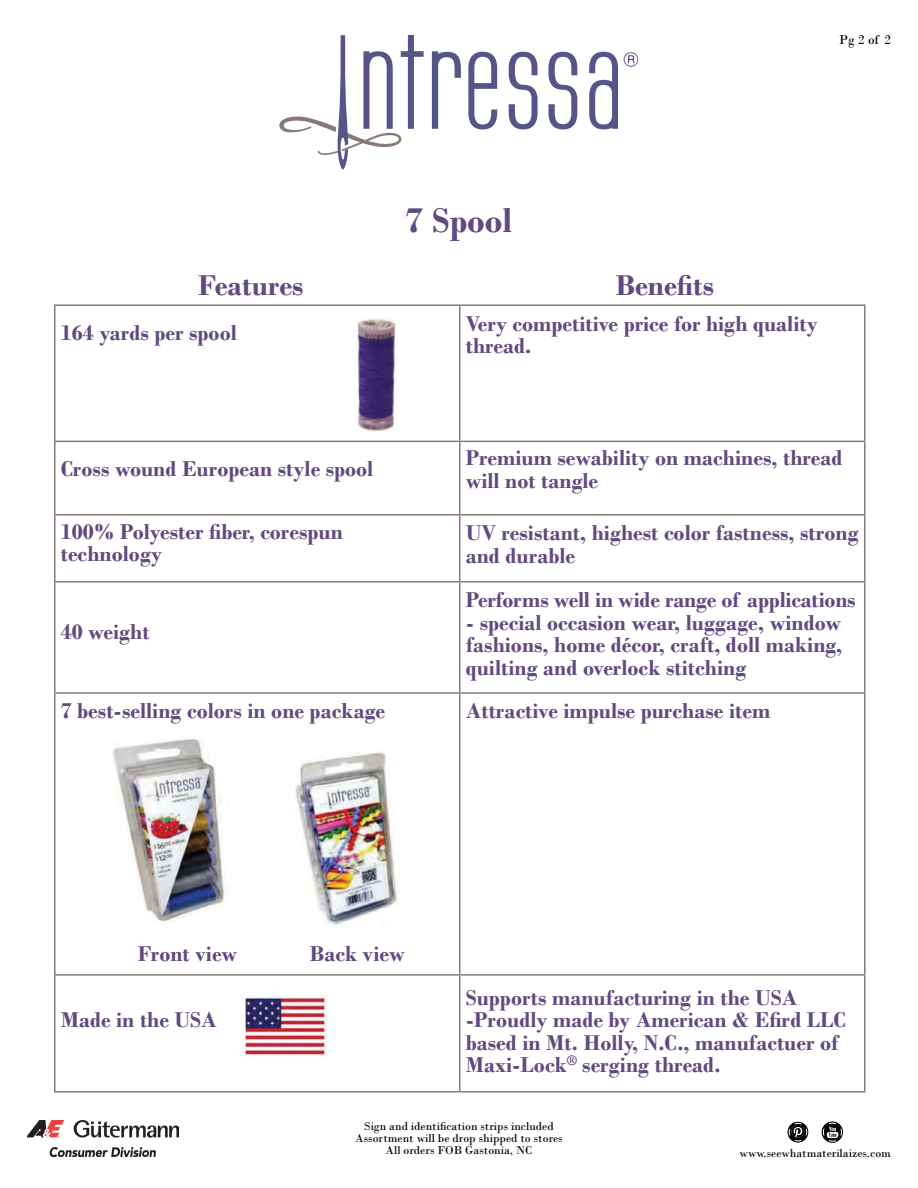
<style>
.page{position:relative;width:918px;height:1188px;background:#fff}
.page>*{position:absolute;margin:0;border:0;box-sizing:border-box;transform-origin:0 0}
.t1{font:700 36px "Bodoni";color:#614a7f}
.t2{font:700 30px "Bodoni";color:#614a7f}
.t3{font:700 22.5px/22.5px "Bodoni";color:#614a7f}
.t4{font:13.5px "Bodoni";color:#010203}
.t5{font:12px/12px "Bodoni";color:#010203;text-align:center}
</style>
<div class="page">
<img style="left:27px;top:1120px;width:152px;height:37px">
<svg style="left:788px;top:1122px;width:20px;height:20px"></svg>
<svg style="left:789px;top:1123px;width:18px;height:18px"></svg>
<svg style="left:822px;top:1121px;width:21px;height:22px"></svg>
<svg style="left:823px;top:1123px;width:19px;height:19px"></svg>
<svg style="left:432px;top:51px;width:29px;height:78px"></svg>
<svg style="left:468px;top:52px;width:29px;height:77px"></svg>
<svg style="left:509px;top:52px;width:29px;height:77px"></svg>
<svg style="left:548px;top:52px;width:29px;height:77px"></svg>
<svg style="left:589px;top:52px;width:29px;height:77px"></svg>
<svg style="left:280px;top:35px;width:144px;height:135px"></svg>
<svg style="left:624px;top:52px;width:14px;height:15px"></svg>
<img style="left:113px;top:738px;width:285px;height:188px">
<img style="left:245px;top:995px;width:82px;height:61px">
<hr style="left:54px;top:304px;width:406px;height:2px;background:#887a76">
<hr style="left:54px;top:306px;width:2px;height:135px;background:#887a76">
<hr style="left:460px;top:304px;width:406px;height:2px;background:#887a76">
<hr style="left:459px;top:306px;width:1px;height:135px;background:#887a76">
<hr style="left:864px;top:306px;width:2px;height:135px;background:#887a76">
<hr style="left:54px;top:441px;width:406px;height:1px;background:#887a76">
<hr style="left:54px;top:442px;width:2px;height:72px;background:#887a76">
<hr style="left:460px;top:441px;width:406px;height:1px;background:#887a76">
<hr style="left:459px;top:442px;width:1px;height:72px;background:#887a76">
<hr style="left:864px;top:442px;width:2px;height:72px;background:#887a76">
<hr style="left:54px;top:514px;width:406px;height:2px;background:#887a76">
<hr style="left:54px;top:516px;width:2px;height:65px;background:#887a76">
<hr style="left:460px;top:514px;width:406px;height:2px;background:#887a76">
<hr style="left:459px;top:516px;width:1px;height:65px;background:#887a76">
<hr style="left:864px;top:516px;width:2px;height:65px;background:#887a76">
<hr style="left:54px;top:581px;width:406px;height:2px;background:#887a76">
<hr style="left:54px;top:583px;width:2px;height:109px;background:#887a76">
<hr style="left:460px;top:581px;width:406px;height:2px;background:#887a76">
<hr style="left:459px;top:583px;width:1px;height:109px;background:#887a76">
<hr style="left:864px;top:583px;width:2px;height:109px;background:#887a76">
<hr style="left:54px;top:692px;width:406px;height:2px;background:#887a76">
<hr style="left:54px;top:694px;width:2px;height:280px;background:#887a76">
<hr style="left:460px;top:692px;width:406px;height:2px;background:#887a76">
<hr style="left:459px;top:694px;width:1px;height:280px;background:#887a76">
<hr style="left:864px;top:694px;width:2px;height:280px;background:#887a76">
<hr style="left:54px;top:974px;width:406px;height:2px;background:#887a76">
<hr style="left:54px;top:976px;width:2px;height:115px;background:#887a76">
<hr style="left:460px;top:974px;width:406px;height:2px;background:#887a76">
<hr style="left:459px;top:976px;width:1px;height:115px;background:#887a76">
<hr style="left:864px;top:976px;width:2px;height:115px;background:#887a76">
<hr style="left:54px;top:1091px;width:406px;height:2px;background:#887a76">
<hr style="left:460px;top:1091px;width:406px;height:2px;background:#887a76">
<img style="left:357px;top:319px;width:39px;height:113px">
<p class="t4" style="left:839px;top:31px;width:53px">Pg 2 of 2</p>
<p class="t1" style="left:406px;top:198px;width:108px">7 Spool</p>
<p class="t2" style="left:198px;top:267px;width:107px">Features</p>
<p class="t2" style="left:616px;top:267px;width:100px">Benefits</p>
<p class="t3" style="left:61px;top:321px;width:178px">164 yards per spool</p>
<p class="t3" style="left:466px;top:312px;width:354px">Very competitive price for high quality thread.</p>
<p class="t3" style="left:61px;top:457px;width:314px">Cross wound European style spool</p>
<p class="t3" style="left:466px;top:447px;width:378px">Premium sewability on machines, thread will not tangle</p>
<p class="t3" style="left:61px;top:520px;width:284px">100% Polyester fiber, corespun</p>
<p class="t3" style="left:61px;top:543px;width:103px">technology</p>
<p class="t3" style="left:466px;top:522px;width:394px">UV resistant, highest color fastness, strong and durable</p>
<p class="t3" style="left:61px;top:620px;width:90px">40 weight</p>
<p class="t3" style="left:61px;top:700px;width:326px">7 best-selling colors in one package</p>
<p class="t3" style="left:466px;top:589px;width:392px">Performs well in wide range of applications</p>
<p class="t3" style="left:466px;top:611px;width:378px;text-align:justify">- special occasion wear, luggage, window fashions, home décor, craft, doll making, quilting and overlock stitching</p>
<p class="t3" style="left:466px;top:700px;width:306px">Attractive impulse purchase item</p>
<p class="t3" style="left:138px;top:943px;width:101px">Front view</p>
<p class="t3" style="left:310px;top:943px;width:97px">Back view</p>
<p class="t3" style="left:61px;top:1009px;width:158px">Made in the USA</p>
<p class="t3" style="left:466px;top:986px;width:333px">Supports manufacturing in the USA</p>
<p class="t3" style="left:466px;top:1009px;width:382px">-Proudly made by American &amp; Efird LLC based in Mt. Holly, N.C., manufactuer of<br>Maxi-Lock<sup>®</sup> serging thread.</p>
<p class="t5" style="left:355px;top:1121px;width:209px">Sign and identification strips included<br>Assortment will be drop shipped to stores<br>All orders FOB Gastonia, NC</p>
<p class="t5" style="left:740px;top:1147px;width:153px">www.seewhatmaterilaizes.com</p>
</div>
